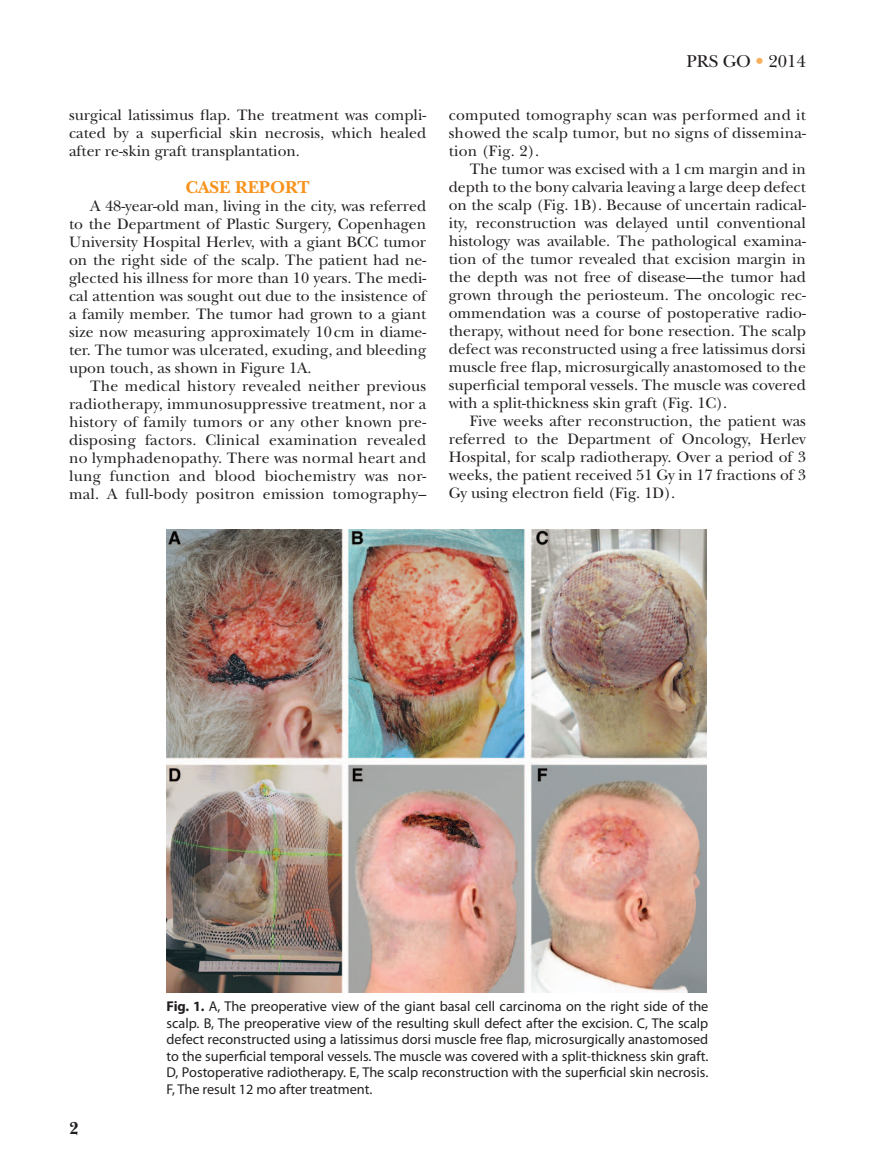
<style>
.page{position:relative;width:878px;height:1175px;background:#fff}
.page>*{position:absolute;margin:0;border:0;box-sizing:border-box;transform-origin:0 0}
.t1{font:18px "New Baskerville";color:#231f20}
.t2{font:700 18px "New Baskerville";color:#f7931d}
.t3{font:700 18px "New Baskerville";color:#231f20}
.t4{font:15.75px/18px "New Baskerville";color:#231f20;text-align:justify}
.t5{font:14.25px/16.5px "Myriad Pro";color:#231f20;text-align:justify}
.s1{color:#faaf5d}
.s2{font-weight:700}
</style>
<div class="page">
<img style="left:166px;top:529px;width:540px;height:463px">
<p class="t4" style="left:69px;top:105px;width:359px">surgical latissimus flap. The treatment was compli&shy;cated by a superficial skin necrosis, which healed after re-skin graft transplantation.</p>
<p class="t2" style="left:185px;top:177px;width:126px">CASE REPORT</p>
<p class="t4" style="left:69px;top:197px;width:359px;text-indent:21px">A 48-year-old man, living in the city, was referred to the Department of Plastic Surgery, Copenhagen University Hospital Herlev, with a giant BCC tumor on the right side of the scalp. The patient had ne&shy;glected his illness for more than 10 years. The medi&shy;cal attention was sought out due to the insistence of a family member. The tumor had grown to a giant size now measuring approximately 10cm in diame&shy;ter. The tumor was ulcerated, exuding, and bleeding upon touch, as shown in Figure 1A.</p>
<p class="t4" style="left:69px;top:377px;width:359px;text-indent:21px">The medical history revealed neither previous radiotherapy, immunosuppressive treatment, nor a history of family tumors or any other known pre&shy;disposing factors. Clinical examination revealed no lymphadenopathy. There was normal heart and lung function and blood biochemistry was nor&shy;mal. A full-body positron emission tomography–</p>
<p class="t1" style="left:686px;top:51px;width:121px">PRS GO <span class="s1">•</span> 2014</p>
<p class="t4" style="left:449px;top:106px;width:359px">computed tomography scan was performed and it showed the scalp tumor, but no signs of dissemina&shy;tion (Fig. 2).</p>
<p class="t4" style="left:448px;top:160px;width:359px;text-indent:21px">The tumor was excised with a 1cm margin and in depth to the bony calvaria leaving a large deep defect on the scalp (Fig. 1B). Because of uncertain radical&shy;ity, reconstruction was delayed until conventional histology was available. The pathological examina&shy;tion of the tumor revealed that excision margin in the depth was not free of disease—the tumor had grown through the periosteum. The oncologic rec&shy;ommendation was a course of postoperative radio&shy;therapy, without need for bone resection. The scalp defect was reconstructed using a free latissimus dorsi muscle free flap, microsurgically anastomosed to the superficial temporal vessels. The muscle was covered with a split-thickness skin graft (Fig. 1C).</p>
<p class="t4" style="left:448px;top:412px;width:359px;text-indent:21px">Five weeks after reconstruction, the patient was referred to the Department of Oncology, Herlev Hospital, for scalp radiotherapy. Over a period of 3 weeks, the patient received 51 Gy in 17 fractions of 3<br>Gy using electron field (Fig. 1D).</p>
<p class="t3" style="left:69px;top:1118px;width:11px">2</p>
<p class="t5" style="left:166px;top:998px;width:543px"><span class="s2">Fig. 1.</span> A, The preoperative view of the giant basal cell carcinoma on the right side of the scalp. B, The preoperative view of the resulting skull defect after the excision. C, The scalp defect reconstructed using a latissimus dorsi muscle free flap, microsurgically anastomosed to the superficial temporal vessels. The muscle was covered with a split-thickness skin graft.<br>D, Postoperative radiotherapy. E, The scalp reconstruction with the superficial skin necrosis.<br>F, The result 12 mo after treatment.</p>
</div>
